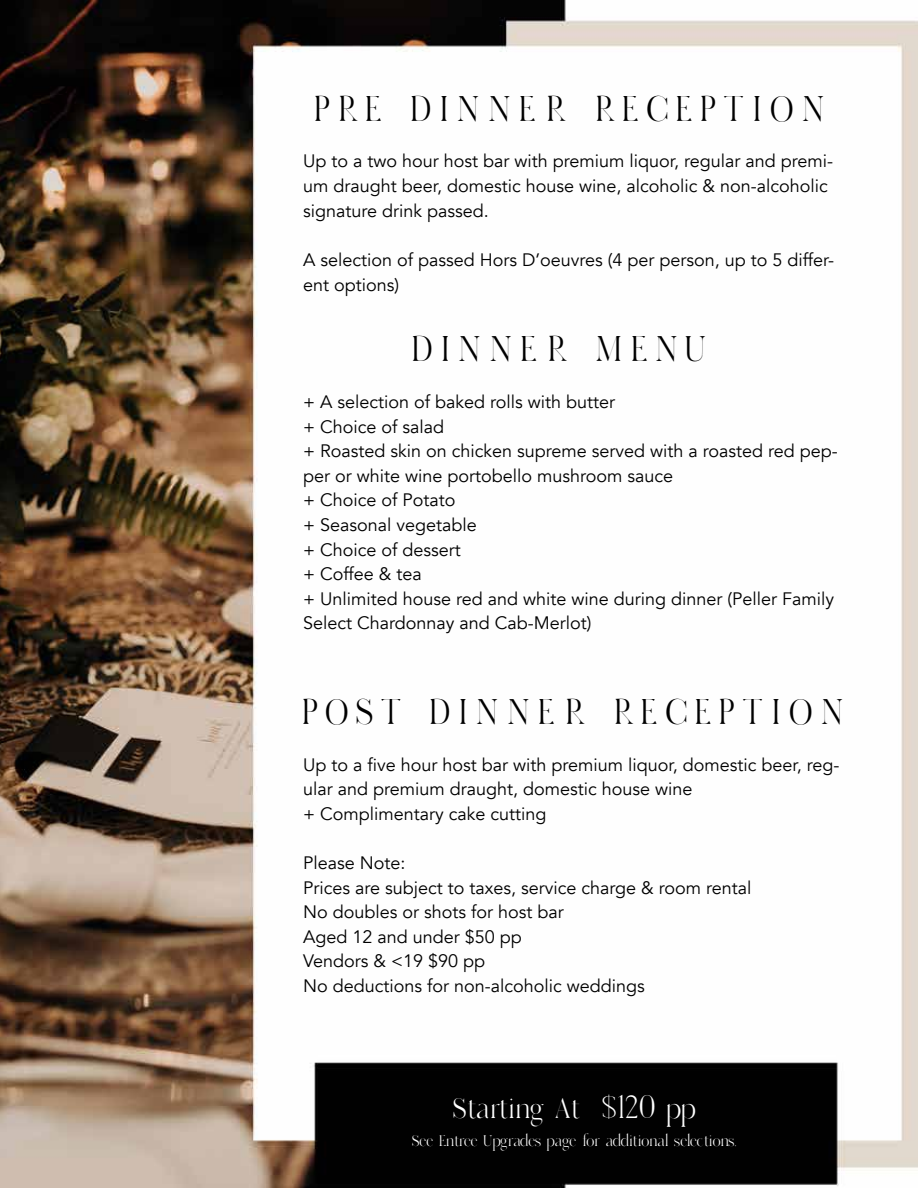
<style>
.page{position:relative;width:918px;height:1188px;background:#fff}
.page>*{position:absolute;margin:0;border:0;box-sizing:border-box;transform-origin:0 0}
.t1{font:42px "Dahlia";letter-spacing:.18em;color:#000}
.t2{font:33px "Dahlia";color:#fff}
.t3{font:18px/24.6px "Avenir";color:#000}
.t4{font:18px "Dahlia";color:#fff}
</style>
<div class="page">
<img style="left:0;top:0;width:918px;height:1188px">
<h1 class="t1" style="left:315px;top:85px;width:511px">PRE DINNER RECEPTION</h1>
<p class="t3" style="left:303px;top:149px;width:531px">Up to a two hour host bar with premium liquor, regular and premi&shy;um draught beer, domestic house wine, alcoholic &amp; non-alcoholic signature drink passed.</p>
<p class="t3" style="left:303px;top:248px;width:533px">A selection of passed Hors D’oeuvres (4 per person, up to 5 differ&shy;ent options)</p>
<h1 class="t1" style="left:412px;top:325px;width:295px">DINNER MENU</h1>
<p class="t3" style="left:303px;top:390px;width:536px">+ A selection of baked rolls with butter<br>+ Choice of salad<br>+ Roasted skin on chicken supreme served with a roasted red pep&shy;per or white wine portobello mushroom sauce<br>+ Choice of Potato<br>+ Seasonal vegetable<br>+ Choice of dessert<br>+ Coffee &amp; tea<br>+ Unlimited house red and white wine during dinner (Peller Family Select Chardonnay and Cab-Merlot)</p>
<h1 class="t1" style="left:303px;top:688px;width:542px">POST DINNER RECEPTION</h1>
<p class="t3" style="left:303px;top:752px;width:538px">Up to a five hour host bar with premium liquor, domestic beer, reg&shy;ular and premium draught, domestic house wine<br>+ Complimentary cake cutting</p>
<p class="t3" style="left:303px;top:851px;width:450px">Please Note:<br>Prices are subject to taxes, service charge &amp; room rental<br>No doubles or shots for host bar<br>Aged 12 and under $50 pp<br>Vendors &amp; &lt;19 $90 pp<br>No deductions for non-alcoholic weddings</p>
<h2 class="t2" style="left:453px;top:1090px;width:244px">Starting At $120 pp</h2>
<p class="t4" style="left:412px;top:1130px;width:326px">See Entree Upgrades page for additional selections.</p>
</div>
